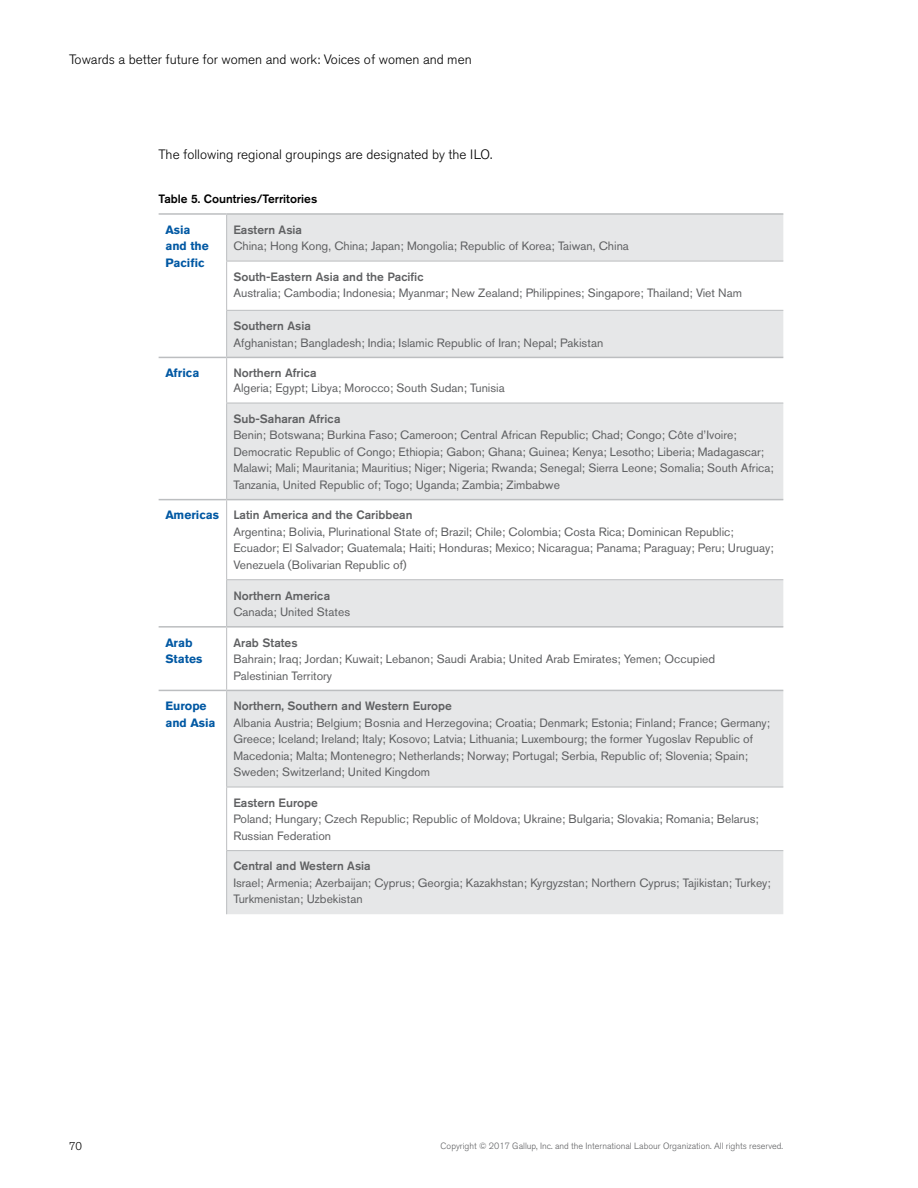
<style>
.page{position:relative;width:918px;height:1188px;background:#fff}
.page>*{position:absolute;margin:0;border:0;box-sizing:border-box;transform-origin:0 0}
.t1{font:300 13.5px "Akzidenz Grotesk BE";color:#000}
.t2{font:12px/16.5px "Akzidenz Grotesk BE";color:#5f6062}
.t3{font:500 12px "Akzidenz Grotesk BE";color:#5f6062}
.t4{font:700 12px/16.5px "Akzidenz Grotesk BE";color:#0058a3}
.t5{font:500 12px "Akzidenz Grotesk BE";color:#000}
.t6{font:300 11.25px "Akzidenz Grotesk BE";color:#000}
.t7{font:300 9px "Akzidenz Grotesk BE";color:#5f6062}
.s1{font-weight:700;color:#0058a3}
.s2{font-weight:500}
</style>
<div class="page">
<svg style="left:227px;top:215px;width:556px;height:699px;fill:#e6e7e8"></svg>
<hr style="left:226px;top:215px;width:1px;height:46px;background:#bcbec0">
<hr style="left:226px;top:261px;width:1px;height:49px;background:#bcbec0">
<hr style="left:226px;top:311px;width:1px;height:46px;background:#bcbec0">
<hr style="left:226px;top:358px;width:1px;height:45px;background:#bcbec0">
<hr style="left:226px;top:403px;width:1px;height:96px;background:#bcbec0">
<hr style="left:226px;top:500px;width:1px;height:79px;background:#bcbec0">
<hr style="left:226px;top:580px;width:1px;height:46px;background:#bcbec0">
<hr style="left:226px;top:628px;width:1px;height:62px;background:#bcbec0">
<hr style="left:226px;top:691px;width:1px;height:96px;background:#bcbec0">
<hr style="left:226px;top:787px;width:1px;height:63px;background:#bcbec0">
<hr style="left:226px;top:851px;width:1px;height:63px;background:#bcbec0">
<hr style="left:226px;top:261px;width:557px;height:1px;background:#bcbec0">
<hr style="left:226px;top:403px;width:557px;height:1px;background:#bcbec0">
<hr style="left:226px;top:579px;width:557px;height:1px;background:#bcbec0">
<hr style="left:226px;top:787px;width:557px;height:1px;background:#bcbec0">
<hr style="left:226px;top:310px;width:557px;height:1px;background:#bcbec0">
<hr style="left:226px;top:850px;width:557px;height:1px;background:#bcbec0">
<hr style="left:159px;top:213px;width:68px;height:2px;background:#bcbec0">
<hr style="left:227px;top:213px;width:556px;height:2px;background:#bcbec0">
<hr style="left:159px;top:357px;width:68px;height:1px;background:#bcbec0">
<hr style="left:227px;top:357px;width:556px;height:1px;background:#bcbec0">
<hr style="left:159px;top:499px;width:68px;height:1px;background:#bcbec0">
<hr style="left:227px;top:499px;width:556px;height:1px;background:#bcbec0">
<hr style="left:159px;top:626px;width:68px;height:2px;background:#bcbec0">
<hr style="left:227px;top:626px;width:556px;height:2px;background:#bcbec0">
<hr style="left:159px;top:690px;width:68px;height:1px;background:#bcbec0">
<hr style="left:227px;top:690px;width:556px;height:1px;background:#bcbec0">
<p class="t1" style="left:69px;top:52px;width:404px">Towards a better future for women and work: Voices of women and men</p>
<p class="t1" style="left:159px;top:146px;width:335px">The following regional groupings are designated by the ILO.</p>
<p class="t5" style="left:159px;top:192px;width:160px">Table 5. Countries/Territories</p>
<p class="t4" style="left:165px;top:221px;width:45px">Asia and the<br>Pacific</p>
<p class="t3" style="left:233px;top:222px;width:70px">Eastern Asia</p>
<p class="t2" style="left:233px;top:238px;width:397px">China; Hong Kong, China; Japan; Mongolia; Republic of Korea; Taiwan, China</p>
<p class="t3" style="left:233px;top:269px;width:192px">South-Eastern Asia and the Pacific</p>
<p class="t2" style="left:233px;top:285px;width:510px">Australia; Cambodia; Indonesia; Myanmar; New Zealand; Philippines; Singapore; Thailand; Viet Nam</p>
<p class="t3" style="left:233px;top:319px;width:79px">Southern Asia</p>
<p class="t2" style="left:233px;top:334px;width:371px">Afghanistan; Bangladesh; India; Islamic Republic of Iran; Nepal; Pakistan</p>
<p class="t4" style="left:165px;top:365px;width:35px">Africa</p>
<p class="t3" style="left:233px;top:366px;width:85px">Northern Africa</p>
<p class="t2" style="left:233px;top:380px;width:273px">Algeria; Egypt; Libya; Morocco; South Sudan; Tunisia</p>
<p class="t3" style="left:233px;top:411px;width:109px">Sub-Saharan Africa</p>
<p class="t2" style="left:233px;top:427px;width:542px">Benin; Botswana; Burkina Faso; Cameroon; Central African Republic; Chad; Congo; Côte d’Ivoire; Democratic Republic of Congo; Ethiopia; Gabon; Ghana; Guinea; Kenya; Lesotho; Liberia; Madagascar; Malawi; Mali; Mauritania; Mauritius; Niger; Nigeria; Rwanda; Senegal; Sierra Leone; Somalia; South Africa; Tanzania, United Republic of; Togo; Uganda; Zambia; Zimbabwe</p>
<p class="t2" style="left:233px;top:507px;width:542px;text-indent:-68px"><span class="s1">Americas</span> <span class="s2">Latin America and the Caribbean<br></span>Argentina; Bolivia, Plurinational State of; Brazil; Chile; Colombia; Costa Rica; Dominican Republic; Ecuador; El Salvador; Guatemala; Haiti; Honduras; Mexico; Nicaragua; Panama; Paraguay; Peru; Uruguay; Venezuela (Bolivarian Republic of)</p>
<p class="t3" style="left:233px;top:588px;width:98px">Northern America</p>
<p class="t2" style="left:233px;top:604px;width:118px">Canada; United States</p>
<p class="t4" style="left:165px;top:634px;width:38px">Arab<br>States</p>
<p class="t3" style="left:233px;top:635px;width:66px">Arab States</p>
<p class="t2" style="left:233px;top:651px;width:483px">Bahrain; Iraq; Jordan; Kuwait; Lebanon; Saudi Arabia; United Arab Emirates; Yemen; Occupied<br>Palestinian Territory</p>
<p class="t4" style="left:165px;top:698px;width:52px">Europe and Asia</p>
<p class="t3" style="left:233px;top:699px;width:220px">Northern, Southern and Western Europe</p>
<p class="t2" style="left:233px;top:714px;width:538px">Albania Austria; Belgium; Bosnia and Herzegovina; Croatia; Denmark; Estonia; Finland; France; Germany; Greece; Iceland; Ireland; Italy; Kosovo; Latvia; Lithuania; Luxembourg; the former Yugoslav Republic of Macedonia; Malta; Montenegro; Netherlands; Norway; Portugal; Serbia, Republic of; Slovenia; Spain; Sweden; Switzerland; United Kingdom</p>
<p class="t3" style="left:233px;top:795px;width:86px">Eastern Europe</p>
<p class="t2" style="left:233px;top:811px;width:527px">Poland; Hungary; Czech Republic; Republic of Moldova; Ukraine; Bulgaria; Slovakia; Romania; Belarus;<br>Russian Federation</p>
<p class="t3" style="left:233px;top:859px;width:139px">Central and Western Asia</p>
<p class="t2" style="left:233px;top:874px;width:539px">Israel; Armenia; Azerbaijan; Cyprus; Georgia; Kazakhstan; Kyrgyzstan; Northern Cyprus; Tajikistan; Turkey;<br>Turkmenistan; Uzbekistan</p>
<p class="t6" style="left:69px;top:1140px;width:15px">70</p>
<p class="t7" style="left:441px;top:1141px;width:344px">Copyright © 2017 Gallup, Inc. and the International Labour Organization. All rights reserved.</p>
</div>
